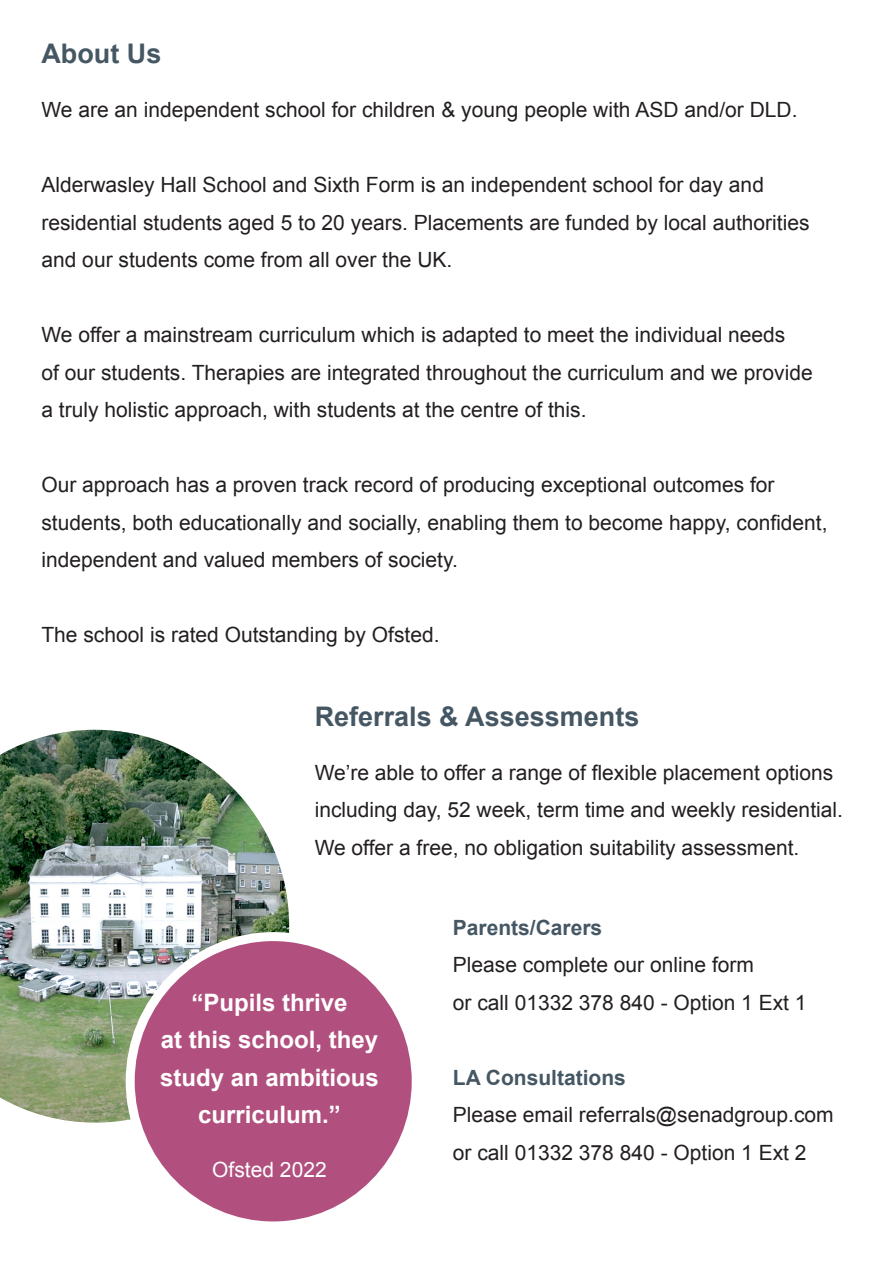
<style>
.page{position:relative;width:893px;height:1263px;background:#fff}
.page>*{position:absolute;margin:0;border:0;box-sizing:border-box;transform-origin:0 0}
.t1{font:700 27px "Arial";color:#465764}
.t2{font:700 24px/37.5px "Arial";color:#fff;text-align:center}
.t3{font:21px/37.5px "Arial";color:#231f20}
.t4{font:700 21px "Arial";color:#465764}
.t5{font:21px "Arial";color:#fff}
</style>
<div class="page">
<img style="left:0;top:730px;width:289px;height:393px">
<div style="left:130px;top:936px;width:286px;height:290px;background:#b1507e;border-radius:50%"></div>
<div style="left:126px;top:932px;width:295px;height:298px;border:9px solid #fff;border-radius:50%"></div>
<p class="t1" style="left:41px;top:36px;width:121px">About Us</p>
<p class="t3" style="left:41px;top:91px;width:758px">We are an independent school for children &amp; young people with ASD and/or DLD.</p>
<p class="t3" style="left:41px;top:166px;width:770px">Alderwasley Hall School and Sixth Form is an independent school for day and residential students aged 5 to 20 years. Placements are funded by local authorities and our students come from all over the UK.</p>
<p class="t3" style="left:41px;top:316px;width:773px">We offer a mainstream curriculum which is adapted to meet the individual needs<br>of our students. Therapies are integrated throughout the curriculum and we provide a truly holistic approach, with students at the centre of this.</p>
<p class="t3" style="left:41px;top:466px;width:788px">Our approach has a proven track record of producing exceptional outcomes for students, both educationally and socially, enabling them to become happy, confident, independent and valued members of society.</p>
<p class="t3" style="left:41px;top:616px;width:400px">The school is rated Outstanding by Ofsted.</p>
<p class="t1" style="left:315px;top:698px;width:326px">Referrals &amp; Assessments</p>
<p class="t3" style="left:315px;top:754px;width:530px">We’re able to offer a range of flexible placement options including day, 52 week, term time and weekly residential.<br>We offer a free, no obligation suitability assessment.</p>
<p class="t2" style="left:160px;top:984px;width:220px">“Pupils thrive<br>at this school, they study an ambitious curriculum.”</p>
<p class="t5" style="left:212px;top:1156px;width:116px">Ofsted 2022</p>
<p class="t4" style="left:453px;top:913px;width:151px">Parents/Carers</p>
<p class="t3" style="left:453px;top:946px;width:355px">Please complete our online form<br>or call 01332 378 840 - Option 1 Ext 1</p>
<p class="t4" style="left:453px;top:1063px;width:175px">LA Consultations</p>
<p class="t3" style="left:453px;top:1096px;width:382px">Please email referrals@senadgroup.com or call 01332 378 840 - Option 1 Ext 2</p>
</div>
